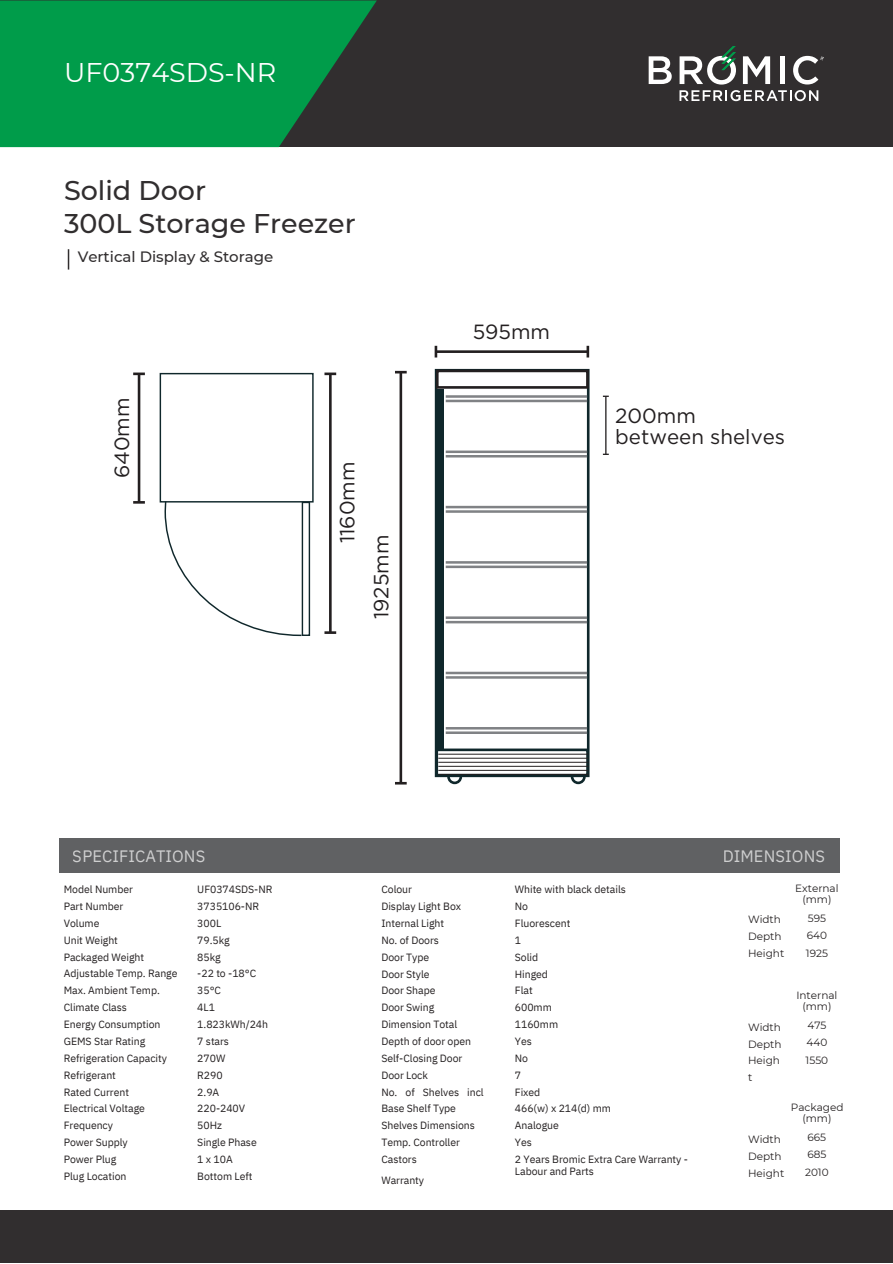
<style>
.page{position:relative;width:893px;height:1264px;background:#fff}
.page>*{position:absolute;margin:0;border:0;box-sizing:border-box;transform-origin:0 0}
.t1{font:500 27px "Montserrat";color:#312e2f}
.t2{font:27px "Montserrat";color:#fff}
.t3{font:20.55px "Gotham";color:#231f20}
.t4{font:16.5px "IBM Plex Sans";letter-spacing:.005em;color:#fff}
.t5{font:500 15px "Montserrat";color:#312e2f}
.t6{font:10.5px/16.8px "IBM Plex Sans";letter-spacing:-.005em;color:#231f20}
.t7{font:10.5px/16.8px "Montserrat";color:#231f20}
</style>
<div class="page">
<div style="left:59px;top:838px;width:780px;height:35px;background:#606163"></div>
<div style="left:0;top:1px;width:892px;height:146px;background:#312e2f"></div>
<svg style="left:0;top:0;width:377px;height:147px;background:#058f46"></svg>
<svg style="left:648px;top:56px;width:23px;height:28px"></svg>
<svg style="left:679px;top:46px;width:145px;height:55px"></svg>
<svg style="left:68px;top:249px;width:1px;height:20px"></svg>
<div style="left:0;top:1210px;width:892px;height:52px;background:#312e2f"></div>
<div style="left:447px;top:769px;width:15px;height:15px;border:3px solid #0f272b;border-radius:50%"></div>
<div style="left:570px;top:769px;width:15px;height:15px;border:3px solid #0f272b;border-radius:50%"></div>
<div style="left:436px;top:370px;width:152px;height:405px;background:#fff"></div>
<div style="left:435px;top:369px;width:154px;height:408px;border:3px solid #0f272b"></div>
<div style="left:435px;top:748px;width:154px;height:28px;border:3px solid #0f272b"></div>
<div style="left:435px;top:389px;width:9px;height:360px;background:#0f272b"></div>
<hr style="left:824px;top:373px;width:1px;height:128px;background:#0f272b">
<div style="left:436px;top:369px;width:152px;height:20px;border:3px solid #231f20"></div>
<hr style="left:438px;top:753px;width:150px;height:1px;background:#231f20">
<hr style="left:438px;top:757px;width:150px;height:1px;background:#231f20">
<hr style="left:438px;top:761px;width:150px;height:1px;background:#231f20">
<hr style="left:438px;top:765px;width:150px;height:1px;background:#231f20">
<hr style="left:438px;top:770px;width:150px;height:1px;background:#231f20">
<hr style="left:438px;top:774px;width:150px;height:1px;background:#231f20">
<hr style="left:436px;top:350px;width:152px;height:3px;background:#231f20">
<svg style="left:434px;top:346px;width:4px;height:12px"></svg>
<svg style="left:586px;top:346px;width:3px;height:12px"></svg>
<hr style="left:399px;top:372px;width:3px;height:411px;background:#231f20">
<svg style="left:395px;top:782px;width:11px;height:2px"></svg>
<svg style="left:395px;top:371px;width:11px;height:2px"></svg>
<hr style="left:445px;top:400px;width:142px;height:2px;background:#808285">
<hr style="left:445px;top:395px;width:142px;height:3px;background:#808285">
<hr style="left:445px;top:455px;width:142px;height:2px;background:#808285">
<hr style="left:445px;top:450px;width:142px;height:3px;background:#808285">
<hr style="left:445px;top:510px;width:142px;height:3px;background:#808285">
<hr style="left:445px;top:506px;width:142px;height:2px;background:#808285">
<hr style="left:445px;top:565px;width:142px;height:3px;background:#808285">
<hr style="left:445px;top:561px;width:142px;height:2px;background:#808285">
<hr style="left:445px;top:621px;width:142px;height:2px;background:#808285">
<hr style="left:445px;top:616px;width:142px;height:3px;background:#808285">
<hr style="left:445px;top:676px;width:142px;height:2px;background:#808285">
<hr style="left:445px;top:671px;width:142px;height:3px;background:#808285">
<hr style="left:445px;top:731px;width:142px;height:3px;background:#808285">
<hr style="left:445px;top:727px;width:142px;height:2px;background:#808285">
<hr style="left:605px;top:396px;width:1px;height:58px;background:#231f20">
<div style="left:160px;top:373px;width:153px;height:129px;border:1px solid #0f272b"></div>
<svg style="left:164px;top:500px;width:139px;height:136px"></svg>
<div style="left:302px;top:501px;width:8px;height:135px;border:1px solid #0f272b"></div>
<hr style="left:354px;top:374px;width:1px;height:128px;background:#0f272b">
<hr style="left:138px;top:374px;width:2px;height:128px;background:#231f20">
<svg style="left:133px;top:501px;width:12px;height:2px"></svg>
<svg style="left:133px;top:372px;width:12px;height:3px"></svg>
<hr style="left:329px;top:374px;width:2px;height:258px;background:#231f20">
<svg style="left:324px;top:631px;width:12px;height:3px"></svg>
<svg style="left:324px;top:372px;width:13px;height:3px"></svg>
<p class="t2" style="left:64px;top:56px;width:214px">UF0374SDS-NR</p>
<p class="t1" style="left:64px;top:174px;width:143px">Solid Door</p>
<p class="t1" style="left:64px;top:207px;width:293px">300L Storage Freezer</p>
<p class="t5" style="left:78px;top:248px;width:197px">Vertical Display &amp; Storage</p>
<p class="t3" style="left:109px;top:478px;width:82px;rotate:-90deg">640mm</p>
<p class="t3" style="left:335px;top:543px;width:83px;rotate:-90deg">1160mm</p>
<p class="t3" style="left:368px;top:619px;width:86px;rotate:-90deg">1925mm</p>
<p class="t3" style="left:472px;top:319px;width:79px">595mm</p>
<p class="t3" style="left:615px;top:403px;width:82px">200mm</p>
<p class="t3" style="left:615px;top:424px;width:171px">between shelves</p>
<h3 class="t4" style="left:73px;top:845px;width:134px">SPECIFICATIONS</h3>
<h3 class="t4" style="left:722px;top:845px;width:104px">DIMENSIONS</h3>
<p class="t6" style="left:64px;top:880px;width:71px">Model Number</p>
<p class="t6" style="left:64px;top:897px;width:61px">Part Number</p>
<p class="t6" style="left:64px;top:914px;width:37px">Volume</p>
<p class="t6" style="left:64px;top:931px;width:56px">Unit Weight</p>
<p class="t6" style="left:64px;top:948px;width:115px">Packaged Weight<br>Adjustable Temp. Range<br>Max. Ambient Temp.<br>Climate Class</p>
<p class="t6" style="left:64px;top:1015px;width:105px">Energy Consumption<br>GEMS Star Rating<br>Refrigeration Capacity<br>Refrigerant</p>
<p class="t6" style="left:64px;top:1083px;width:67px">Rated Current</p>
<p class="t6" style="left:64px;top:1100px;width:83px">Electrical Voltage<br>Frequency</p>
<p class="t6" style="left:64px;top:1133px;width:66px">Power Supply</p>
<p class="t6" style="left:64px;top:1150px;width:54px">Power Plug</p>
<p class="t6" style="left:64px;top:1167px;width:64px">Plug Location</p>
<p class="t6" style="left:197px;top:880px;width:77px">UF0374SDS-NR<br>3735106-NR<br>300L</p>
<p class="t6" style="left:197px;top:931px;width:34px">79.5kg</p>
<p class="t6" style="left:197px;top:948px;width:25px">85kg</p>
<p class="t6" style="left:197px;top:965px;width:60px">-22 to -18°C</p>
<p class="t6" style="left:197px;top:982px;width:25px">35°C</p>
<p class="t6" style="left:197px;top:998px;width:19px">4L1</p>
<p class="t6" style="left:197px;top:1015px;width:72px">1.823kWh/24h</p>
<p class="t6" style="left:197px;top:1032px;width:33px">7 stars</p>
<p class="t6" style="left:197px;top:1049px;width:30px">270W</p>
<p class="t6" style="left:197px;top:1066px;width:27px">R290</p>
<p class="t6" style="left:197px;top:1083px;width:23px">2.9A</p>
<p class="t6" style="left:197px;top:1100px;width:49px">220-240V</p>
<p class="t6" style="left:197px;top:1116px;width:26px">50Hz</p>
<p class="t6" style="left:197px;top:1133px;width:61px">Single Phase</p>
<p class="t6" style="left:197px;top:1150px;width:37px">1 x 10A</p>
<p class="t6" style="left:197px;top:1167px;width:57px">Bottom Left</p>
<p class="t6" style="left:381px;top:880px;width:32px">Colour</p>
<p class="t6" style="left:381px;top:897px;width:81px">Display Light Box</p>
<p class="t6" style="left:381px;top:914px;width:64px">Internal Light</p>
<p class="t6" style="left:381px;top:931px;width:59px">No. of Doors</p>
<p class="t6" style="left:381px;top:948px;width:49px">Door Type</p>
<p class="t6" style="left:381px;top:965px;width:50px">Door Style</p>
<p class="t6" style="left:381px;top:982px;width:56px">Door Shape</p>
<p class="t6" style="left:381px;top:998px;width:91px">Door Swing<br>Dimension Total<br>Depth of door open<br>Self-Closing Door</p>
<p class="t6" style="left:381px;top:1066px;width:48px">Door Lock</p>
<p class="t6" style="left:381px;top:1083px;width:104px">No. of Shelves incl<br>Base Shelf Type</p>
<p class="t6" style="left:381px;top:1116px;width:95px">Shelves Dimensions<br>Temp. Controller</p>
<p class="t6" style="left:381px;top:1150px;width:37px">Castors</p>
<p class="t6" style="left:381px;top:1172px;width:44px">Warranty</p>
<p class="t6" style="left:515px;top:880px;width:112px">White with black details</p>
<p class="t6" style="left:515px;top:897px;width:15px">No</p>
<p class="t6" style="left:515px;top:914px;width:57px">Fluorescent</p>
<p class="t6" style="left:515px;top:931px;width:8px">1</p>
<p class="t6" style="left:515px;top:948px;width:25px">Solid</p>
<p class="t6" style="left:515px;top:965px;width:35px">Hinged</p>
<p class="t6" style="left:515px;top:982px;width:19px">Flat</p>
<p class="t6" style="left:515px;top:998px;width:38px">600mm</p>
<p class="t6" style="left:515px;top:1015px;width:45px">1160mm</p>
<p class="t6" style="left:515px;top:1032px;width:18px">Yes</p>
<p class="t6" style="left:515px;top:1049px;width:15px">No</p>
<p class="t6" style="left:515px;top:1066px;width:8px">7</p>
<p class="t6" style="left:515px;top:1083px;width:27px">Fixed</p>
<p class="t6" style="left:515px;top:1100px;width:98px">466(w) x 214(d) mm</p>
<p class="t6" style="left:515px;top:1116px;width:45px">Analogue</p>
<p class="t6" style="left:515px;top:1133px;width:18px">Yes</p>
<p class="t6" style="left:515px;top:1150px;width:175px">2 Years Bromic Extra Care Warranty -</p>
<p class="t6" style="left:515px;top:1163px;width:80px">Labour and Parts</p>
<p class="t7" style="left:748px;top:911px;width:38px">Width<br>Depth<br>Height</p>
<p class="t7" style="left:795px;top:882px;width:45px;line-height:11.2px;text-align:center">External (mm)</p>
<p class="t7" style="left:807px;top:909px;width:20px">595</p>
<p class="t7" style="left:806px;top:926px;width:22px">640</p>
<p class="t7" style="left:805px;top:944px;width:24px">1925</p>
<p class="t7" style="left:748px;top:1018px;width:35px">Width<br>Depth<br>Heigh t</p>
<p class="t7" style="left:796px;top:989px;width:43px;line-height:11.2px;text-align:center">Internal (mm)</p>
<p class="t7" style="left:807px;top:1017px;width:21px">475</p>
<p class="t7" style="left:806px;top:1033px;width:22px">440</p>
<p class="t7" style="left:805px;top:1051px;width:24px">1550</p>
<p class="t7" style="left:748px;top:1130px;width:38px">Width<br>Depth<br>Height</p>
<p class="t7" style="left:790px;top:1101px;width:54px;line-height:11.2px;text-align:center">Packaged (mm)</p>
<p class="t7" style="left:807px;top:1129px;width:20px">665</p>
<p class="t7" style="left:807px;top:1146px;width:20px">685</p>
<p class="t7" style="left:805px;top:1164px;width:25px">2010</p>
</div>
